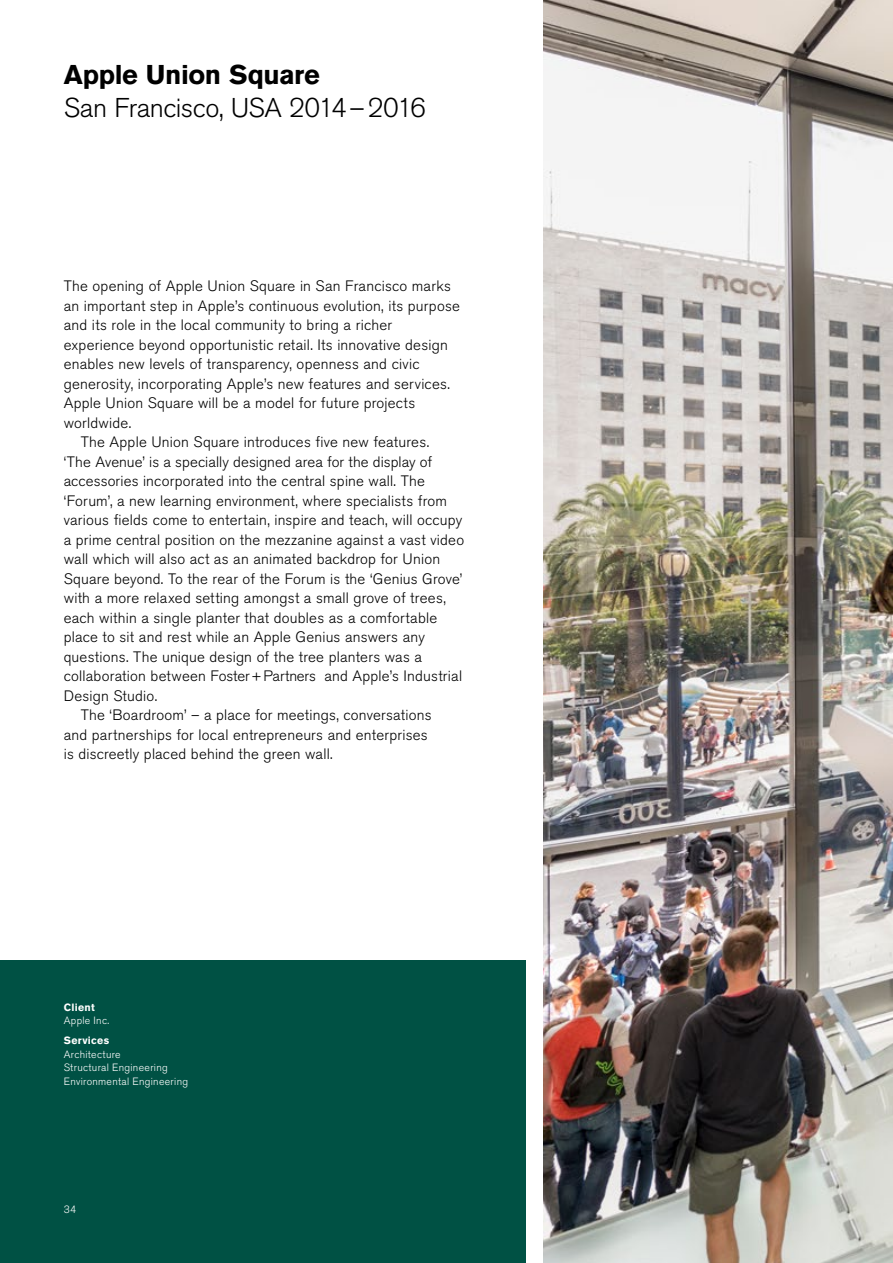
<style>
.page{position:relative;width:893px;height:1263px;background:#fff}
.page>*{position:absolute;margin:0;border:0;box-sizing:border-box;transform-origin:0 0}
.t1{font:300 27px "Akzidenz Grotesk Std";letter-spacing:-.02em;color:#000}
.t2{font:700 27px "Akzidenz Grotesk Std";letter-spacing:-.015em;color:#000}
.t3{font:300 15px "Akzidenz Grotesk Std";letter-spacing:.015em;color:#000}
.t4{font:300 10.5px/13.5px "Akzidenz Grotesk Std";letter-spacing:.03em;color:#fff}
.t5{font:700 10.5px "Akzidenz Grotesk Std";letter-spacing:.03em;color:#fff}
</style>
<div class="page">
<div style="left:0;top:960px;width:525px;height:303px;background:#005144"></div>
<img style="left:543px;top:0;width:350px;height:1263px">
<h1 class="t2" style="left:64px;top:59px;width:257px">Apple Union Square</h1>
<h1 class="t1" style="left:64px;top:92px;width:364px">San Francisco, USA 2014–2016</h1>
<p class="t3" style="left:64px;top:277px;width:389px">The opening of Apple Union Square in San Francisco marks</p>
<p class="t3" style="left:64px;top:297px;width:398px">an important step in Apple’s continuous evolution, its purpose</p>
<p class="t3" style="left:64px;top:316px;width:330px">and its role in the local community to bring a richer</p>
<p class="t3" style="left:64px;top:336px;width:386px">experience beyond opportunistic retail. Its innovative design</p>
<p class="t3" style="left:64px;top:355px;width:357px">enables new levels of transparency, openness and civic</p>
<p class="t3" style="left:64px;top:375px;width:388px">generosity, incorporating Apple’s new features and services.</p>
<p class="t3" style="left:64px;top:394px;width:353px">Apple Union Square will be a model for future projects</p>
<p class="t3" style="left:64px;top:414px;width:69px">worldwide.</p>
<p class="t3" style="left:81px;top:433px;width:350px">The Apple Union Square introduces five new features.</p>
<p class="t3" style="left:64px;top:453px;width:370px">‘The Avenue’ is a specially designed area for the display of</p>
<p class="t3" style="left:64px;top:472px;width:363px">accessories incorporated into the central spine wall. The</p>
<p class="t3" style="left:64px;top:492px;width:385px">‘Forum’, a new learning environment, where specialists from</p>
<p class="t3" style="left:64px;top:511px;width:400px">various fields come to entertain, inspire and teach, will occupy</p>
<p class="t3" style="left:64px;top:531px;width:402px">a prime central position on the mezzanine against a vast video</p>
<p class="t3" style="left:64px;top:550px;width:378px">wall which will also act as an animated backdrop for Union</p>
<p class="t3" style="left:64px;top:570px;width:400px">Square beyond. To the rear of the Forum is the ‘Genius Grove’</p>
<p class="t3" style="left:64px;top:589px;width:384px">with a more relaxed setting amongst a small grove of trees,</p>
<p class="t3" style="left:64px;top:609px;width:375px">each within a single planter that doubles as a comfortable</p>
<p class="t3" style="left:64px;top:628px;width:363px">place to sit and rest while an Apple Genius answers any</p>
<p class="t3" style="left:64px;top:648px;width:360px">questions. The unique design of the tree planters was a</p>
<p class="t3" style="left:64px;top:667px;width:400px">collaboration between Foster+Partners and Apple’s Industrial</p>
<p class="t3" style="left:64px;top:687px;width:95px">Design Studio.</p>
<p class="t3" style="left:81px;top:706px;width:352px">The ‘Boardroom’ – a place for meetings, conversations</p>
<p class="t3" style="left:64px;top:726px;width:366px">and partnerships for local entrepreneurs and enterprises</p>
<p class="t3" style="left:64px;top:745px;width:270px">is discreetly placed behind the green wall.</p>
<p class="t5" style="left:64px;top:1001px;width:32px">Client</p>
<p class="t4" style="left:64px;top:1014px;width:47px">Apple Inc.</p>
<p class="t5" style="left:64px;top:1034px;width:47px">Services</p>
<p class="t4" style="left:64px;top:1047px;width:126px">Architecture<br>Structural Engineering<br>Environmental Engineering</p>
<p class="t4" style="left:64px;top:1202px;width:14px">34</p>
</div>
